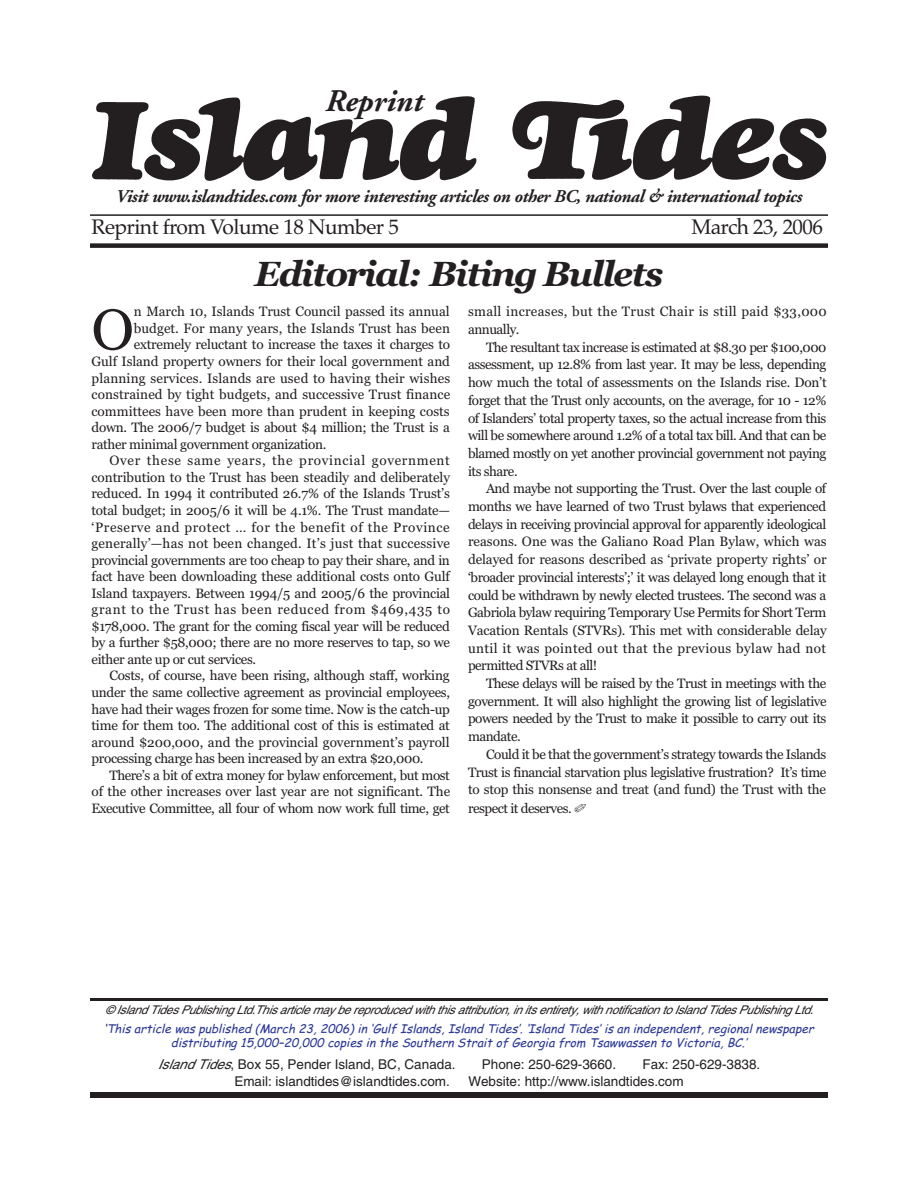
<style>
.page{position:relative;width:918px;height:1188px;background:#fff}
.page>*{position:absolute;margin:0;border:0;box-sizing:border-box;transform-origin:0 0}
.t1{font:57.15px "Georgia";color:#231f20}
.t2{font:italic 700 34.8px "Georgia";letter-spacing:-.05em;color:#231f20}
.t3{font:italic 700 31.5px "Adobe Garamond";color:#231f20}
.t4{font:21px "Palatino";letter-spacing:-.025em;color:#231f20}
.t5{font:italic 700 18px "Adobe Garamond";letter-spacing:-.025em;color:#231f20}
.t6{font:13.5px/17.7px "Georgia";letter-spacing:-.015em;color:#231f20;text-align:justify}
.t7{font:13.5px "Helvetica";color:#231f20}
.t8{font:13.5px "Georgia";letter-spacing:-.035em;color:#231f20}
.t9{font:13.5px "Georgia";letter-spacing:.005em;color:#231f20}
.t10{font:13.5px "Georgia";letter-spacing:.05em;color:#231f20}
.t11{font:13.5px/17.7px "Georgia";letter-spacing:.02em;color:#231f20}
.t12{font:13.5px "Georgia";letter-spacing:.015em;color:#231f20}
.t13{font:13.5px "Georgia";letter-spacing:.01em;color:#231f20}
.t14{font:13.5px "Georgia";letter-spacing:.045em;color:#231f20}
.t15{font:italic 12px/14.5px "Comic Sans MS";color:#293795;text-align:center}
.t16{font:italic 12px "Helvetica";letter-spacing:-.025em;color:#231f20}
.s1{color:#231f20}
.s2{font-style:italic}
</style>
<div class="page">
<hr style="left:90px;top:214px;width:738px;height:2px;background:#231f20">
<div style="left:90px;top:243px;width:738px;height:5px;background:#231f20"></div>
<img style="left:92px;top:95px;width:735px;height:86px">
<hr style="left:90px;top:998px;width:738px;height:3px;background:#231f20">
<div style="left:90px;top:1092px;width:738px;height:6px;background:#231f20"></div>
<h3 class="t3" style="left:326px;top:89px;width:99px">Reprint</h3>
<h3 class="t5" style="left:116px;top:189px;width:688px">Visit www.islandtides.com for more interesting articles on other BC, national &amp; international topics</h3>
<h3 class="t4" style="left:92px;top:214px;width:309px">Reprint from Volume 18 Number 5</h3>
<h3 class="t4" style="left:691px;top:214px;width:133px">March 23, 2006</h3>
<h2 class="t2" style="left:255px;top:254px;width:410px">Editorial: Biting Bullets</h2>
<h1 class="t1" style="left:92px;top:296px;width:44px">O</h1>
<p class="t6" style="left:134px;top:303px;width:317px">n March 10, Islands Trust Council passed its annual</p>
<p class="t9" style="left:134px;top:320px;width:318px">budget. For many years, the Islands Trust has been</p>
<p class="t6" style="left:134px;top:336px;width:318px">extremely reluctant to increase the taxes it charges to</p>
<p class="t6" style="left:91px;top:353px;width:360px">Gulf Island property owners for their local government and</p>
<p class="t13" style="left:91px;top:370px;width:360px">planning services. Islands are used to having their wishes</p>
<p class="t9" style="left:91px;top:387px;width:360px">constrained by tight budgets, and successive Trust finance</p>
<p class="t6" style="left:91px;top:402px;width:360px">committees have been more than prudent in keeping costs</p>
<p class="t6" style="left:91px;top:419px;width:360px">down. The 2006/7 budget is about $4 million; the Trust is a</p>
<p class="t6" style="left:91px;top:435px;width:236px">rather minimal government organization.</p>
<p class="t10" style="left:109px;top:453px;width:342px">Over these same years, the provincial government</p>
<p class="t6" style="left:91px;top:468px;width:360px">contribution to the Trust has been steadily and deliberately</p>
<p class="t6" style="left:91px;top:485px;width:360px">reduced. In 1994 it contributed 26.7% of the Islands Trust’s</p>
<p class="t6" style="left:91px;top:501px;width:360px">total budget; in 2005/6 it will be 4.1%. The Trust mandate—</p>
<p class="t14" style="left:91px;top:519px;width:360px">‘Preserve and protect … for the benefit of the Province</p>
<p class="t12" style="left:91px;top:536px;width:360px">generally’—has not been changed. It’s just that successive</p>
<p class="t6" style="left:91px;top:551px;width:360px">provincial governments are too cheap to pay their share, and in</p>
<p class="t6" style="left:91px;top:568px;width:360px">fact have been downloading these additional costs onto Gulf</p>
<p class="t6" style="left:91px;top:584px;width:360px">Island taxpayers. Between 1994/5 and 2005/6 the provincial</p>
<p class="t10" style="left:91px;top:602px;width:360px">grant to the Trust has been reduced from $469,435 to</p>
<p class="t6" style="left:91px;top:617px;width:360px">$178,000. The grant for the coming fiscal year will be reduced</p>
<p class="t6" style="left:91px;top:634px;width:360px">by a further $58,000; there are no more reserves to tap, so we</p>
<p class="t6" style="left:91px;top:650px;width:166px">either ante up or cut services.</p>
<p class="t6" style="left:109px;top:667px;width:342px">Costs, of course, have been rising, although staff, working</p>
<p class="t6" style="left:91px;top:683px;width:360px">under the same collective agreement as provincial employees,</p>
<p class="t6" style="left:91px;top:700px;width:360px">have had their wages frozen for some time. Now is the catch-up</p>
<p class="t6" style="left:91px;top:717px;width:360px">time for them too. The additional cost of this is estimated at</p>
<p class="t6" style="left:91px;top:733px;width:360px">around $200,000, and the provincial government’s payroll</p>
<p class="t6" style="left:91px;top:750px;width:334px">processing charge has been increased by an extra $20,000.</p>
<p class="t8" style="left:109px;top:767px;width:342px">There’s a bit of extra money for bylaw enforcement, but most</p>
<p class="t6" style="left:91px;top:783px;width:360px">of the other increases over last year are not significant. The</p>
<p class="t8" style="left:91px;top:800px;width:360px">Executive Committee, all four of whom now work full time, get</p>
<p class="t11" style="left:468px;top:303px;width:360px">small increases, but the Trust Chair is still paid $33,000 annually.</p>
<p class="t6" style="left:468px;top:338px;width:360px;text-indent:18px">The resultant tax increase is estimated at $8.30 per $100,000 assessment, up 12.8% from last year. It may be less, depending how much the total of assessments on the Islands rise. Don’t forget that the Trust only accounts, on the average, for 10 - 12% of Islanders’ total property taxes, so the actual increase from this will be somewhere around 1.2% of a total tax bill. And that can be blamed mostly on yet another provincial government not paying its share.</p>
<p class="t6" style="left:468px;top:480px;width:360px;text-indent:18px">And maybe not supporting the Trust. Over the last couple of months we have learned of two Trust bylaws that experienced delays in receiving provincial approval for apparently ideological reasons. One was the Galiano Road Plan Bylaw, which was delayed for reasons described as ‘private property rights’ or ‘broader provincial interests’;’ it was delayed long enough that it could be withdrawn by newly elected trustees. The second was a Gabriola bylaw requiring Temporary Use Permits for Short Term Vacation Rentals (STVRs). This met with considerable delay until it was pointed out that the previous bylaw had not permitted STVRs at all!</p>
<p class="t6" style="left:468px;top:675px;width:360px;text-indent:18px">These delays will be raised by the Trust in meetings with the government. It will also highlight the growing list of legislative powers needed by the Trust to make it possible to carry out its mandate.</p>
<p class="t6" style="left:468px;top:745px;width:360px;text-indent:18px">Could it be that the government’s strategy towards the Islands Trust is financial starvation plus legislative frustration? It’s time to stop this nonsense and treat (and fund) the Trust with the respect it deserves. ✐</p>
<p class="t16" style="left:105px;top:1005px;width:712px">© Island Tides Publishing Ltd.This article may be reproduced with this attribution,in its entirety,with notification to Island Tides Publishing Ltd.</p>
<p class="t15" style="left:104px;top:1021px;width:715px"><span class="s1">‘</span>Thisarticlewaspublished (March 23,2006)in‘GulfIslands,Island Tides’.‘Island Tides’isanindependent,regionalnewspaper distributing15,000–20,000 copiesintheSouthernStraitofGeorgiafrom TsawwassentoVictoria,BC.’</p>
<p class="t7" style="left:158px;top:1060px;width:299px"><span class="s2">Island Tides</span>, Box 55, Pender Island, BC, Canada.</p>
<p class="t7" style="left:482px;top:1060px;width:136px">Phone: 250-629-3660.</p>
<p class="t7" style="left:642px;top:1060px;width:119px">Fax: 250-629-3838.</p>
<p class="t7" style="left:234px;top:1076px;width:217px">Email: islandtides@islandtides.com.</p>
<p class="t7" style="left:469px;top:1076px;width:217px">Website: http://www.islandtides.com</p>
</div>
